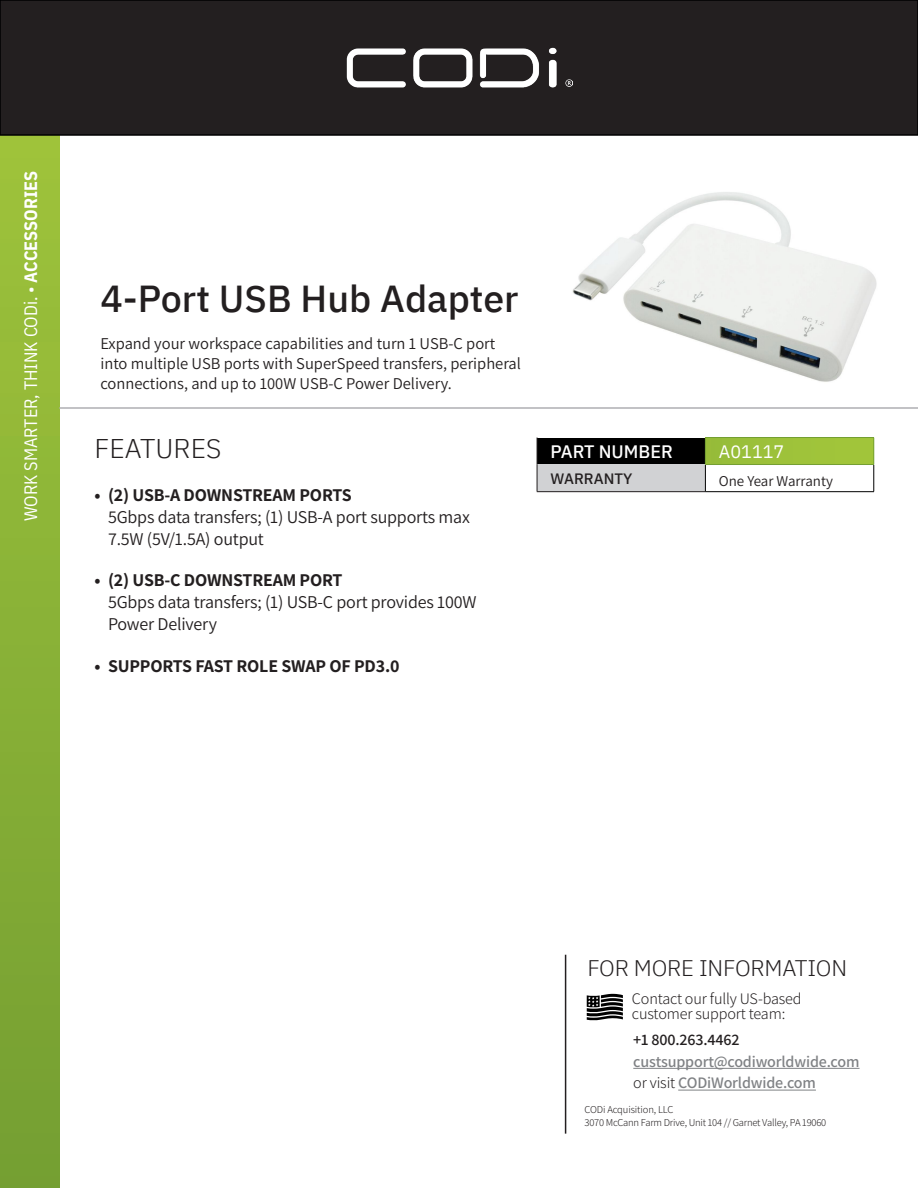
<style>
.page{position:relative;width:918px;height:1188px;background:#fff}
.page>*{position:absolute;margin:0;border:0;box-sizing:border-box;transform-origin:0 0}
.t1{font:500 37.5px "IBM Plex Sans";color:#231f20}
.t2{font:300 27px "IBM Plex Sans";color:#231f20}
.t3{font:300 22.5px "IBM Plex Sans";letter-spacing:-.01em;color:#231f20}
.t4{font:18px/21.6px "Assistant";letter-spacing:-.01em;color:#231f20}
.t5{font:18px "IBM Plex Sans Cond";color:#fff}
.t6{font:700 18px "Assistant";letter-spacing:-.01em;color:#231f20}
.t7{font:500 18px "IBM Plex Sans";color:#fff}
.t8{font:18px "IBM Plex Sans";color:#fff}
.t9{font:16.5px/19.8px "Assistant";color:#231f20}
.t10{font:600 16.05px/21.8px "Assistant";letter-spacing:-.01em;color:#808285}
.t11{font:300 16.05px/15px "Assistant";letter-spacing:-.01em;color:#231f20}
.t12{font:600 16.05px "Assistant";letter-spacing:-.01em;color:#231f20}
.t13{font:15px "Assistant";color:#231f20}
.t14{font:500 15px "IBM Plex Sans";color:#231f20}
.t15{font:300 10.5px/13.5px "Assistant";letter-spacing:-.02em;color:#231f20}
.s1{font-weight:700}
.s2{font-weight:300;color:#231f20}
</style>
<div class="page">
<div style="left:0;top:97px;width:59px;height:1091px;background:linear-gradient(to bottom,#a0c43b,#749e32)"></div>
<div style="left:0;top:0;width:918px;height:135px;background:#231f20"></div>
<div style="left:0;top:0;width:918px;height:136px;border:2px solid #000001"></div>
<img style="left:346px;top:47px;width:226px;height:41px">
<hr style="left:565px;top:955px;width:1px;height:179px;background:#231f20">
<svg style="left:587px;top:994px;width:36px;height:26px"></svg>
<hr style="left:633px;top:1068px;width:227px;height:1px;background:#808285">
<hr style="left:678px;top:1090px;width:138px;height:1px;background:#808285">
<img style="left:572px;top:192px;width:305px;height:190px">
<div style="left:537px;top:438px;width:168px;height:27px;background:#000"></div>
<div style="left:705px;top:438px;width:169px;height:27px;background:#9ec23a"></div>
<div style="left:537px;top:465px;width:168px;height:27px;background:#d1d2d4"></div>
<hr style="left:537px;top:491px;width:168px;height:1px;background:#231f20">
<svg style="left:537px;top:438px;width:1px;height:53px"></svg>
<hr style="left:705px;top:491px;width:169px;height:1px;background:#000">
<hr style="left:705px;top:437px;width:169px;height:1px;background:#749f32">
<hr style="left:705px;top:464px;width:169px;height:1px;background:#749f32">
<svg style="left:705px;top:438px;width:1px;height:53px"></svg>
<svg style="left:873px;top:438px;width:2px;height:53px"></svg>
<hr style="left:59px;top:407px;width:859px;height:2px;background:#aeafb3">
<p class="t5" style="left:17px;top:521px;width:351px;rotate:-90deg">WORK SMARTER, THINK CODi. • <span class="s1">ACCESSORIES</span></p>
<p class="t1" style="left:100px;top:270px;width:420px">4-Port USB Hub Adapter</p>
<p class="t9" style="left:100px;top:333px;width:422px">Expand your workspace capabilities and turn 1 USB-C port into multiple USB ports with SuperSpeed transfers, peripheral connections, and up to 100W USB-C Power Delivery.</p>
<p class="t2" style="left:94px;top:428px;width:129px">FEATURES</p>
<p class="t4" style="left:108px;top:484px;width:364px;text-indent:-14px"><span class="s1">• (2) USB-A DOWNSTREAM PORTS<br></span>5Gbps data transfers; (1) USB-A port supports max<br>7.5W (5V/1.5A) output</p>
<p class="t4" style="left:108px;top:569px;width:370px;text-indent:-14px"><span class="s1">• (2) USB-C DOWNSTREAM PORT<br></span>5Gbps data transfers; (1) USB-C port provides 100W<br>Power Delivery</p>
<p class="t6" style="left:94px;top:653px;width:307px">• SUPPORTS FAST ROLE SWAP OF PD3.0</p>
<p class="t7" style="left:551px;top:438px;width:124px">PART NUMBER</p>
<p class="t8" style="left:719px;top:438px;width:67px">A01117</p>
<p class="t14" style="left:551px;top:467px;width:83px">WARRANTY</p>
<p class="t13" style="left:719px;top:471px;width:116px">One Year Warranty</p>
<p class="t3" style="left:587px;top:951px;width:261px">FOR MORE INFORMATION</p>
<p class="t11" style="left:632px;top:991px;width:171px">Contact our fully US-based customer support team:</p>
<p class="t12" style="left:633px;top:1029px;width:108px">+1 800.263.4462</p>
<p class="t10" style="left:633px;top:1050px;width:228px">custsupport@codiworldwide.com <span class="s2">or visit</span> CODiWorldwide.com</p>
<p class="t15" style="left:585px;top:1102px;width:243px">CODi Acquisition, LLC<br>3070 McCann Farm Drive, Unit 104 // Garnet Valley, PA 19060</p>
</div>
